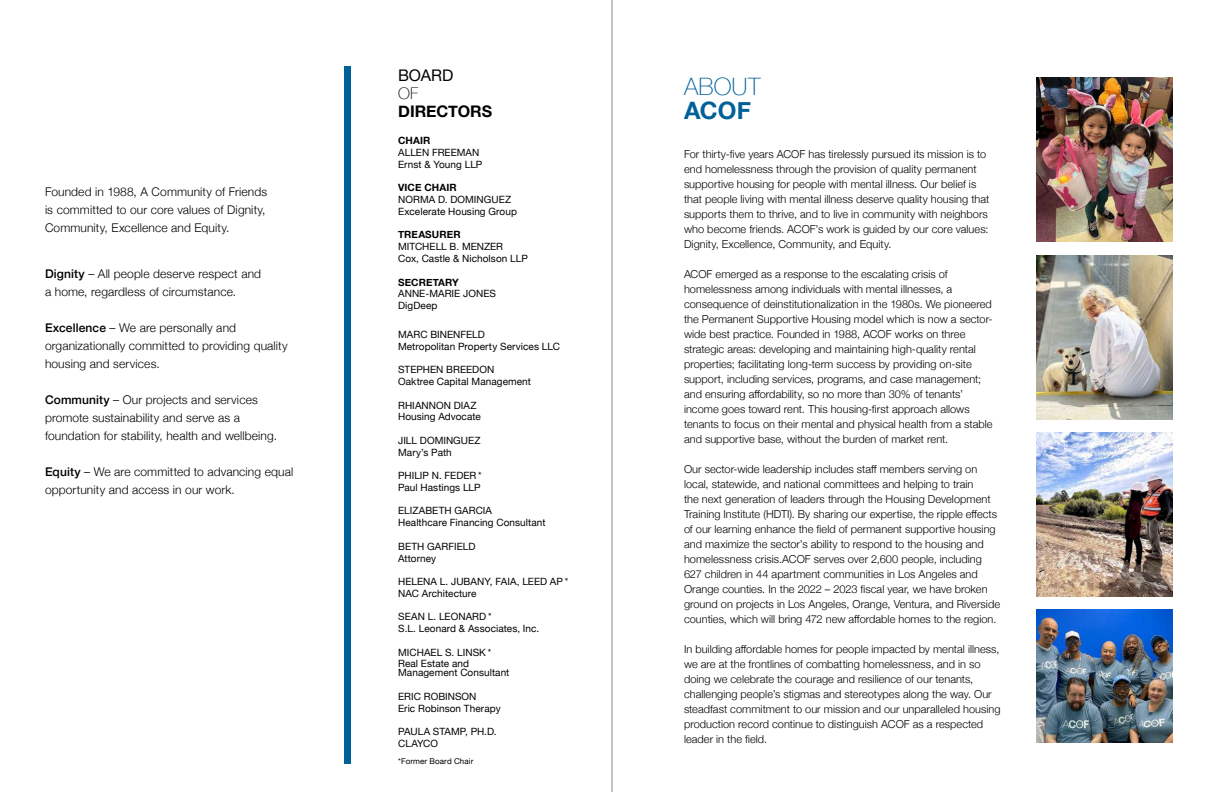
<style>
.page{position:relative;width:1224px;height:792px;background:#fff}
.page>*{position:absolute;margin:0;border:0;box-sizing:border-box;transform-origin:0 0}
.t1{font:100 24px "Helvetica Neue";letter-spacing:.01em;color:#006098}
.t2{font:700 24px "Helvetica Neue";color:#006098}
.t3{font:700 16px "Helvetica Neue";color:#000}
.t4{font:16px "Helvetica Neue";letter-spacing:-.005em;color:#000}
.t5{font:100 16px "Helvetica Neue";color:#000}
.t6{font:300 12px/18px "Helvetica Neue";letter-spacing:.01em;color:#000}
.t7{font:300 11px/15px "Helvetica Neue";letter-spacing:.005em;color:#000}
.t8{font:10px/11.8px "Helvetica Neue";letter-spacing:.005em;color:#000}
.t9{font:700 10px "Helvetica Neue";letter-spacing:.01em;color:#000}
.t10{font:8px "Helvetica Neue";letter-spacing:.015em;color:#000}
.s1{font-weight:500}
</style>
<div class="page">
<div style="left:344px;top:66px;width:7px;height:698px;background:#006098"></div>
<img style="left:1037px;top:78px;width:136px;height:163px">
<img style="left:1037px;top:256px;width:136px;height:164px">
<img style="left:1037px;top:432px;width:136px;height:164px">
<img style="left:1037px;top:609px;width:136px;height:134px">
<hr style="left:612px;top:0;width:1px;height:792px;background:#878b8d">
<p class="t6" style="left:45px;top:182px;width:224px">Founded in 1988, A Community of Friends is committed to our core values of Dignity,<br>Community, Excellence and Equity.</p>
<p class="t6" style="left:45px;top:264px;width:218px"><span class="s1">Dignity</span> – All people deserve respect and a home, regardless of circumstance.</p>
<p class="t6" style="left:45px;top:318px;width:244px"><span class="s1">Excellence</span> – We are personally and organizationally committed to providing quality housing and services.</p>
<p class="t6" style="left:45px;top:390px;width:234px"><span class="s1">Community</span> – Our projects and services promote sustainability and serve as a foundation for stability, health and wellbeing.</p>
<p class="t6" style="left:45px;top:462px;width:250px"><span class="s1">Equity</span> – We are committed to advancing equal opportunity and access in our work.</p>
<h2 class="t4" style="left:398px;top:64px;width:57px">BOARD</h2>
<h2 class="t5" style="left:398px;top:82px;width:22px">OF</h2>
<h2 class="t3" style="left:398px;top:99px;width:96px">DIRECTORS</h2>
<p class="t9" style="left:398px;top:133px;width:34px">CHAIR</p>
<p class="t8" style="left:398px;top:147px;width:86px">ALLEN FREEMAN<br>Ernst &amp; Young LLP</p>
<p class="t9" style="left:398px;top:180px;width:60px">VICE CHAIR</p>
<p class="t8" style="left:398px;top:194px;width:120px">NORMA D. DOMINGUEZ<br>Excelerate Housing Group</p>
<p class="t9" style="left:398px;top:227px;width:64px">TREASURER</p>
<p class="t8" style="left:398px;top:241px;width:131px">MITCHELL B. MENZER<br>Cox, Castle &amp; Nicholson LLP</p>
<p class="t9" style="left:398px;top:274px;width:62px">SECRETARY</p>
<p class="t8" style="left:398px;top:288px;width:99px">ANNE-MARIE JONES<br>DigDeep</p>
<p class="t8" style="left:398px;top:329px;width:164px">MARC BINENFELD<br>Metropolitan Property Services LLC</p>
<p class="t8" style="left:398px;top:364px;width:134px">STEPHEN BREEDON<br>Oaktree Capital Management</p>
<p class="t8" style="left:398px;top:400px;width:84px">RHIANNON DIAZ<br>Housing Advocate</p>
<p class="t8" style="left:398px;top:435px;width:84px">JILL DOMINGUEZ<br>Mary’s Path</p>
<p class="t8" style="left:398px;top:470px;width:85px">PHILIP N. FEDER *<br>Paul Hastings LLP</p>
<p class="t8" style="left:398px;top:506px;width:149px">ELIZABETH GARCIA<br>Healthcare Financing Consultant</p>
<p class="t8" style="left:398px;top:541px;width:79px">BETH GARFIELD<br>Attorney</p>
<p class="t8" style="left:398px;top:576px;width:172px">HELENA L. JUBANY, FAIA, LEED AP *<br>NAC Architecture</p>
<p class="t8" style="left:398px;top:611px;width:143px">SEAN L. LEONARD *<br>S.L. Leonard &amp; Associates, Inc.</p>
<p class="t8" style="left:398px;top:647px;width:95px">MICHAEL S. LINSK *<br>Real Estate and</p>
<p class="t8" style="left:398px;top:668px;width:113px">Management Consultant</p>
<p class="t8" style="left:398px;top:691px;width:104px">ERIC ROBINSON<br>Eric Robinson Therapy</p>
<p class="t8" style="left:398px;top:726px;width:100px">PAULA STAMP, PH.D.<br>CLAYCO</p>
<p class="t10" style="left:398px;top:755px;width:77px">*Former Board Chair</p>
<h1 class="t1" style="left:684px;top:68px;width:78px">ABOUT</h1>
<h1 class="t2" style="left:684px;top:92px;width:68px">ACOF</h1>
<p class="t7" style="left:684px;top:146px;width:307px">For thirty-five years ACOF has tirelessly pursued its mission is to end homelessness through the provision of quality permanent supportive housing for people with mental illness. Our belief is that people living with mental illness deserve quality housing that supports them to thrive, and to live in community with neighbors who become friends. ACOF’s work is guided by our core values:<br>Dignity, Excellence, Community, and Equity.</p>
<p class="t7" style="left:684px;top:266px;width:310px">ACOF emerged as a response to the escalating crisis of homelessness among individuals with mental illnesses, a consequence of deinstitutionalization in the 1980s. We pioneered the Permanent Supportive Housing model which is now a sector&shy;wide best practice. Founded in 1988, ACOF works on three strategic areas: developing and maintaining high-quality rental properties; facilitating long-term success by providing on-site support, including services, programs, and case management; and ensuring affordability, so no more than 30% of tenants’ income goes toward rent. This housing-first approach allows tenants to focus on their mental and physical health from a stable and supportive base, without the burden of market rent.</p>
<p class="t7" style="left:684px;top:461px;width:318px">Our sector-wide leadership includes staff members serving on local, statewide, and national committees and helping to train<br>the next generation of leaders through the Housing Development Training Institute (HDTI). By sharing our expertise, the ripple effects of our learning enhance the field of permanent supportive housing and maximize the sector’s ability to respond to the housing and homelessness crisis.ACOF serves over 2,600 people, including 627 children in 44 apartment communities in Los Angeles and Orange counties. In the 2022 – 2023 fiscal year, we have broken ground on projects in Los Angeles, Orange, Ventura, and Riverside counties, which will bring 472 new affordable homes to the region.</p>
<p class="t7" style="left:684px;top:641px;width:318px">In building affordable homes for people impacted by mental illness, we are at the frontlines of combatting homelessness, and in so doing we celebrate the courage and resilience of our tenants, challenging people’s stigmas and stereotypes along the way. Our steadfast commitment to our mission and our unparalleled housing production record continue to distinguish ACOF as a respected leader in the field.</p>
</div>
